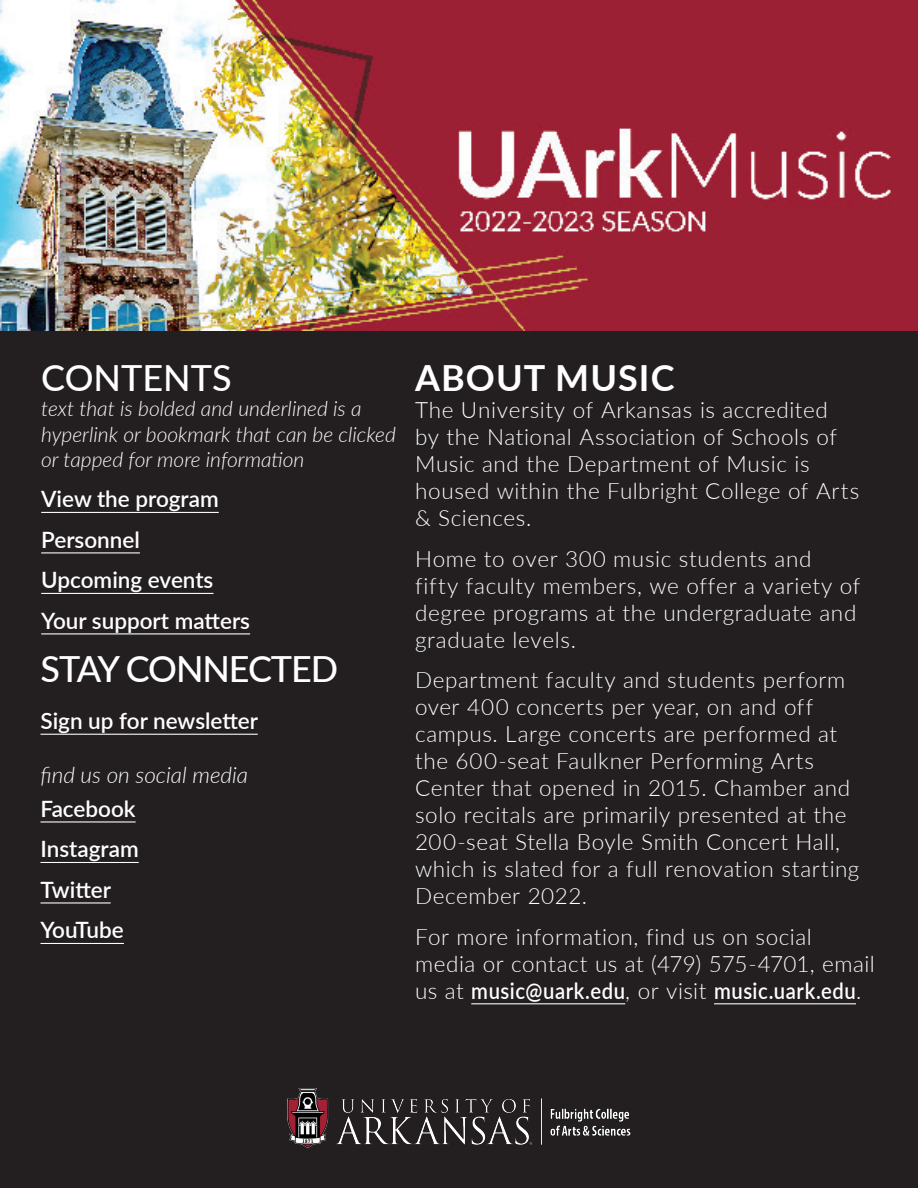
<style>
.page{position:relative;width:918px;height:1188px;background:#fff}
.page>*{position:absolute;margin:0;border:0;box-sizing:border-box;transform-origin:0 0}
.t1{font:500 36px "Lato";letter-spacing:-.03em;color:#fff}
.t2{font:700 36px "Lato";letter-spacing:.03em;color:#fff}
.t3{font:500 36px "Lato";color:#fff}
.Photo_caption{font:300 22.5px/27px "Lato";letter-spacing:.025em;color:#fff}
.t4{font:600 22.5px "Lato";color:#fff}
.t5{font:italic 300 22.5px "Lato";color:#fff}
.t6{font:600 22.5px "Lato";letter-spacing:-.05em;color:#fff}
.t7{font:italic 300 21px/25.2px "Lato";color:#fff}
.s1{font-weight:600}
</style>
<div class="page">
<div style="left:0;top:1px;width:918px;height:1187px;background:#231f20"></div>
<hr style="left:41px;top:512px;width:178px;height:1px;background:#fff">
<hr style="left:41px;top:552px;width:99px;height:1px;background:#fff">
<hr style="left:41px;top:593px;width:172px;height:1px;background:#fff">
<hr style="left:41px;top:633px;width:209px;height:1px;background:#fff">
<hr style="left:40px;top:734px;width:218px;height:1px;background:#fff">
<hr style="left:40px;top:821px;width:96px;height:2px;background:#fff">
<hr style="left:40px;top:862px;width:99px;height:1px;background:#fff">
<hr style="left:40px;top:902px;width:71px;height:2px;background:#fff">
<hr style="left:40px;top:943px;width:84px;height:1px;background:#fff">
<hr style="left:471px;top:1003px;width:154px;height:1px;background:#fff">
<hr style="left:714px;top:1003px;width:142px;height:1px;background:#fff">
<img style="left:0;top:0;width:918px;height:330px">
<img style="left:288px;top:1089px;width:343px;height:58px">
<p class="t3" style="left:41px;top:352px;width:192px">CONTENTS</p>
<p class="t7" style="left:41px;top:395px;width:356px">text that is bolded and underlined is a hyperlink or bookmark that can be clicked or tapped for more information</p>
<p class="t4" style="left:41px;top:483px;width:179px">View the program</p>
<p class="t4" style="left:41px;top:523px;width:100px">Personnel</p>
<p class="t4" style="left:41px;top:564px;width:174px">Upcoming events</p>
<p class="t4" style="left:41px;top:604px;width:210px">Your support matters</p>
<p class="t1" style="left:40px;top:643px;width:299px">STAY CONNECTED</p>
<p class="t4" style="left:40px;top:705px;width:219px">Sign up for newsletter</p>
<p class="t5" style="left:40px;top:759px;width:209px">find us on social media</p>
<p class="t4" style="left:40px;top:792px;width:97px">Facebook</p>
<p class="t4" style="left:40px;top:833px;width:100px">Instagram</p>
<p class="t4" style="left:40px;top:873px;width:72px">Twitter</p>
<p class="t6" style="left:40px;top:914px;width:85px">YouTube</p>
<p class="t2" style="left:415px;top:352px;width:261px">ABOUT MUSIC</p>
<p class="Photo_caption" style="left:415px;top:396px;width:446px">The University of Arkansas is accredited<br>by the National Association of Schools of Music and the Department of Music is housed within the Fulbright College of Arts &amp; Sciences.</p>
<p class="Photo_caption" style="left:415px;top:544px;width:447px">Home to over 300 music students and<br>fifty faculty members, we offer a variety of degree programs at the undergraduate and graduate levels.</p>
<p class="Photo_caption" style="left:415px;top:666px;width:446px">Department faculty and students perform over 400 concerts per year, on and off campus. Large concerts are performed at the 600-seat Faulkner Performing Arts Center that opened in 2015. Chamber and solo recitals are primarily presented at the 200-seat Stella Boyle Smith Concert Hall, which is slated for a full renovation starting December 2022.</p>
<p class="Photo_caption" style="left:415px;top:922px;width:461px">For more information, find us on social media or contact us at (479) 575-4701, email us at <span class="s1">music@uark.edu</span>, or visit <span class="s1">music.uark.edu</span>.</p>
</div>
